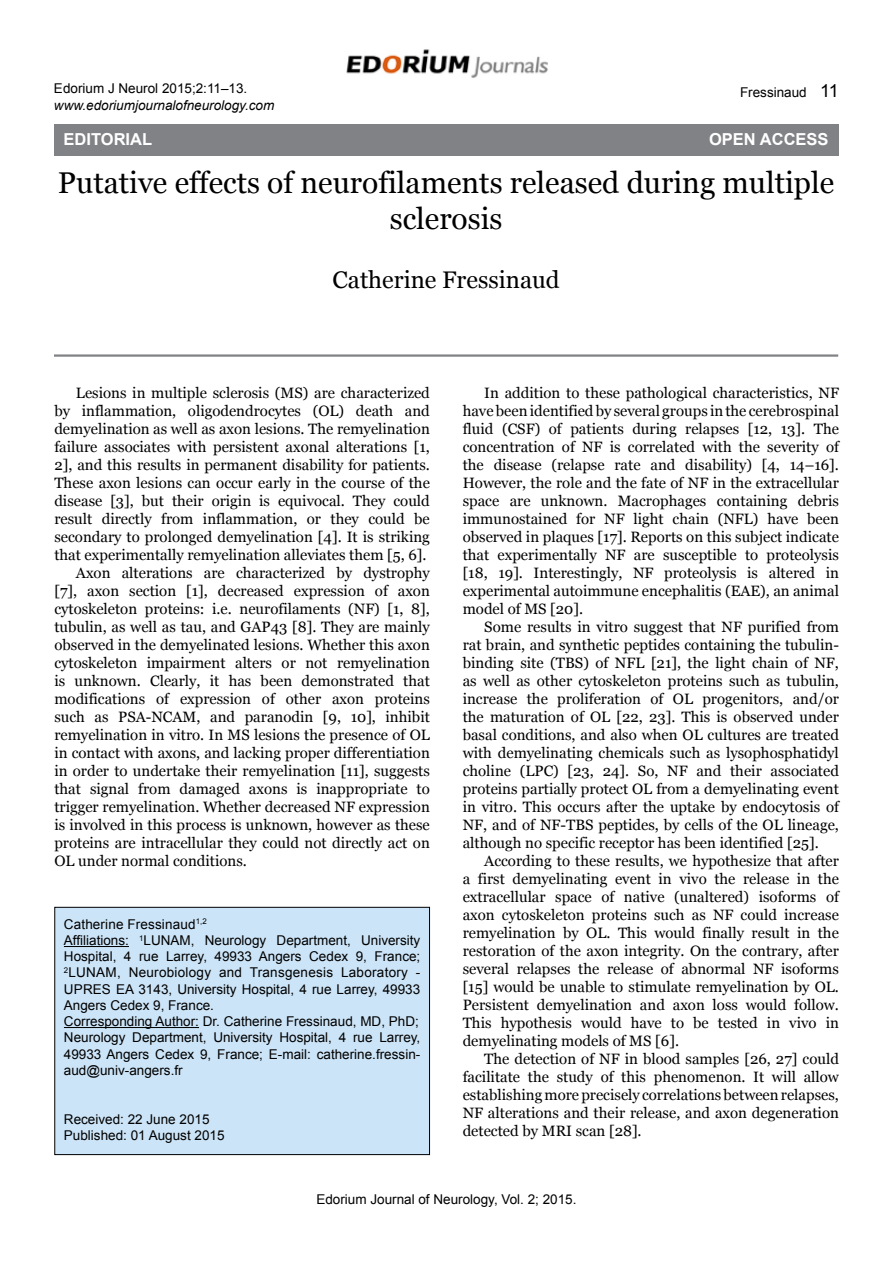
<style>
.page{position:relative;width:893px;height:1263px;background:#fff}
.page>*{position:absolute;margin:0;border:0;box-sizing:border-box;transform-origin:0 0}
.t1{font:30px/36px "Georgia";color:#000;text-align:center}
.t2{font:24px "Georgia";color:#000}
.t3{font:700 16.5px "Arial";color:#fff}
.t4{font:15px/18px "Georgia";color:#000;text-align:justify}
.t5{font:13.5px/16.2px "Arial";color:#000}
.t6{font:italic 13.5px "Arial";color:#000}
.s1{font-size:18px}
</style>
<div class="page">
<div style="left:54px;top:124px;width:784px;height:32px;background:#808285"></div>
<img style="left:346px;top:49px;width:202px;height:29px">
<hr style="left:54px;top:354px;width:784px;height:3px;background:#808285">
<div style="left:55px;top:907px;width:375px;height:247px;background:#cce4f7"></div>
<div style="left:54px;top:907px;width:376px;height:248px;border:1px solid #000"></div>
<hr style="left:64px;top:946px;width:65px;height:1px;background:#000">
<hr style="left:64px;top:1027px;width:135px;height:1px;background:#000">
<p class="t5" style="left:54px;top:81px;width:195px">Edorium J Neurol 2015;2:11–13.</p>
<p class="t6" style="left:54px;top:96px;width:222px">www.edoriumjournalofneurology.com</p>
<p class="t5" style="left:740px;top:84px;width:100px">Fressinaud <span class="s1">11</span></p>
<p class="t3" style="left:64px;top:128px;width:90px">EDITORIAL</p>
<p class="t3" style="left:709px;top:128px;width:121px">OPEN ACCESS</p>
<h1 class="t1" style="left:58px;top:166px;width:778px">Putative effects of neurofilaments released during multiple sclerosis</h1>
<h2 class="t2" style="left:332px;top:265px;width:229px">Catherine Fressinaud</h2>
<p class="t4" style="left:76px;top:384px;width:355px">Lesions in multiple sclerosis (MS) are characterized</p>
<p class="t4" style="left:54px;top:402px;width:377px">by inflammation, oligodendrocytes (OL) death and</p>
<p class="t4" style="left:54px;top:420px;width:377px">demyelination as well as axon lesions. The remyelination</p>
<p class="t4" style="left:54px;top:438px;width:377px">failure associates with persistent axonal alterations [1,</p>
<p class="t4" style="left:54px;top:456px;width:377px">2], and this results in permanent disability for patients.</p>
<p class="t4" style="left:54px;top:474px;width:377px">These axon lesions can occur early in the course of the</p>
<p class="t4" style="left:54px;top:492px;width:377px">disease [3], but their origin is equivocal. They could</p>
<p class="t4" style="left:54px;top:510px;width:377px">result directly from inflammation, or they could be</p>
<p class="t4" style="left:54px;top:528px;width:377px">secondary to prolonged demyelination [4]. It is striking</p>
<p class="t4" style="left:54px;top:546px;width:374px">that experimentally remyelination alleviates them [5, 6].</p>
<p class="t4" style="left:76px;top:564px;width:355px">Axon alterations are characterized by dystrophy</p>
<p class="t4" style="left:54px;top:582px;width:377px">[7], axon section [1], decreased expression of axon</p>
<p class="t4" style="left:54px;top:600px;width:377px">cytoskeleton proteins: i.e. neurofilaments (NF) [1, 8],</p>
<p class="t4" style="left:54px;top:618px;width:377px">tubulin, as well as tau, and GAP43 [8]. They are mainly</p>
<p class="t4" style="left:54px;top:636px;width:377px">observed in the demyelinated lesions. Whether this axon</p>
<p class="t4" style="left:54px;top:654px;width:377px">cytoskeleton impairment alters or not remyelination</p>
<p class="t4" style="left:54px;top:672px;width:377px">is unknown. Clearly, it has been demonstrated that</p>
<p class="t4" style="left:54px;top:690px;width:377px">modifications of expression of other axon proteins</p>
<p class="t4" style="left:54px;top:708px;width:377px">such as PSA-NCAM, and paranodin [9, 10], inhibit</p>
<p class="t4" style="left:54px;top:726px;width:377px">remyelination in vitro. In MS lesions the presence of OL</p>
<p class="t4" style="left:54px;top:744px;width:377px">in contact with axons, and lacking proper differentiation</p>
<p class="t4" style="left:54px;top:762px;width:377px">in order to undertake their remyelination [11], suggests</p>
<p class="t4" style="left:54px;top:780px;width:377px">that signal from damaged axons is inappropriate to</p>
<p class="t4" style="left:54px;top:798px;width:377px">trigger remyelination. Whether decreased NF expression</p>
<p class="t4" style="left:54px;top:816px;width:377px">is involved in this process is unknown, however as these</p>
<p class="t4" style="left:54px;top:834px;width:377px">proteins are intracellular they could not directly act on</p>
<p class="t4" style="left:54px;top:852px;width:194px">OL under normal conditions.</p>
<p class="t5" style="left:64px;top:916px;width:358px">Catherine Fressinaud<sup>1,2<br></sup>Affiliations: <sup>1</sup>LUNAM, Neurology Department, University Hospital, 4 rue Larrey, 49933 Angers Cedex 9, France; <sup>2</sup>LUNAM, Neurobiology and Transgenesis Laboratory - UPRES EA 3143, University Hospital, 4 rue Larrey, 49933<br>Angers Cedex 9, France.<br>Corresponding Author: Dr. Catherine Fressinaud, MD, PhD; Neurology Department, University Hospital, 4 rue Larrey, 49933 Angers Cedex 9, France; E-mail: catherine.fressin&shy;aud@univ-angers.fr</p>
<p class="t5" style="left:64px;top:1111px;width:162px">Received: 22 June 2015<br>Published: 01 August 2015</p>
<p class="t4" style="left:463px;top:384px;width:378px;text-indent:22px">In addition to these pathological characteristics, NF have been identified by several groups in the cerebrospinal fluid (CSF) of patients during relapses [12, 13]. The concentration of NF is correlated with the severity of the disease (relapse rate and disability) [4, 14–16].<br>However, the role and the fate of NF in the extracellular space are unknown. Macrophages containing debris immunostained for NF light chain (NFL) have been observed in plaques [17]. Reports on this subject indicate that experimentally NF are susceptible to proteolysis [18, 19]. Interestingly, NF proteolysis is altered in experimental autoimmune encephalitis (EAE), an animal model of MS [20].</p>
<p class="t4" style="left:463px;top:618px;width:378px;text-indent:22px">Some results in vitro suggest that NF purified from rat brain, and synthetic peptides containing the tubulin&shy;binding site (TBS) of NFL [21], the light chain of NF, as well as other cytoskeleton proteins such as tubulin, increase the proliferation of OL progenitors, and/or the maturation of OL [22, 23]. This is observed under basal conditions, and also when OL cultures are treated with demyelinating chemicals such as lysophosphatidyl choline (LPC) [23, 24]. So, NF and their associated proteins partially protect OL from a demyelinating event in vitro. This occurs after the uptake by endocytosis of NF, and of NF-TBS peptides, by cells of the OL lineage, although no specific receptor has been identified [25].</p>
<p class="t4" style="left:463px;top:852px;width:378px;text-indent:22px">According to these results, we hypothesize that after a first demyelinating event in vivo the release in the extracellular space of native (unaltered) isoforms of axon cytoskeleton proteins such as NF could increase remyelination by OL. This would finally result in the restoration of the axon integrity. On the contrary, after several relapses the release of abnormal NF isoforms [15] would be unable to stimulate remyelination by OL.<br>Persistent demyelination and axon loss would follow.<br>This hypothesis would have to be tested in vivo in demyelinating models of MS [6].</p>
<p class="t4" style="left:463px;top:1050px;width:378px;text-indent:22px">The detection of NF in blood samples [26, 27] could facilitate the study of this phenomenon. It will allow establishing more precisely correlations between relapses, NF alterations and their release, and axon degeneration detected by MRI scan [28].</p>
<p class="t5" style="left:316px;top:1191px;width:262px">Edorium Journal of Neurology, Vol. 2; 2015.</p>
</div>
